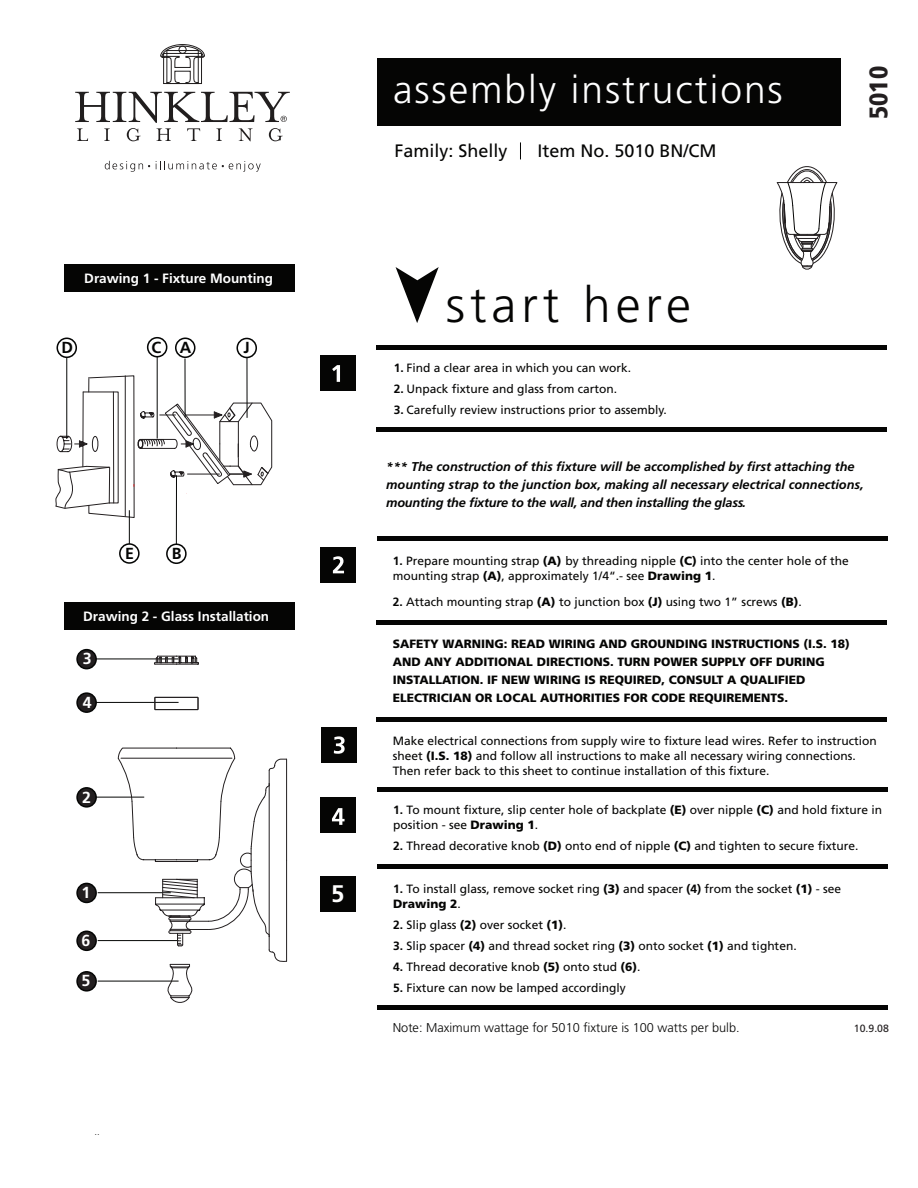
<style>
.page{position:relative;width:918px;height:1188px;background:#fff}
.page>*{position:absolute;margin:0;border:0;box-sizing:border-box;transform-origin:0 0}
.t1{font:300 49.65px "Frutiger LT Std";letter-spacing:.1em;color:#050504}
.t2{font:300 39px "Frutiger LT Std";letter-spacing:.05em;color:#fff}
.t3{font:900 condensed 25.5px "Frutiger LT Std";color:#231f20}
.t4{font:700 24px "Frutiger LT Std";color:#fff}
.t5{font:18px "Frutiger LT Std";color:#050504}
.t6{font:700 16.05px "Frutiger LT Std";color:#fff}
.t7{font:700 16.05px "Frutiger LT Std";color:#050605}
.t8{font:700 13.5px "Frutiger LT Std";color:#fff}
.t9{font:italic 700 12.75px/18px "Frutiger LT Std";color:#050504}
.t10{font:300 12.75px "Frutiger LT Std";color:#050504}
.t11{font:12px/15px "Frutiger LT Std";color:#050504}
.t12{font:900 12px/18px "Frutiger LT Std";color:#050504}
.t13{font:10.5px "Frutiger LT Std";color:#231f20}
.s1{font-weight:700}
.s2{font-weight:900}
</style>
<div class="page">
<div style="left:377px;top:58px;width:463px;height:68px;background:#050504"></div>
<svg style="left:105px;top:161px;width:45px;height:11px"></svg>
<svg style="left:156px;top:161px;width:105px;height:11px"></svg>
<svg style="left:160px;top:44px;width:45px;height:40px"></svg>
<svg style="left:75px;top:92px;width:215px;height:49px"></svg>
<svg style="left:396px;top:267px;width:43px;height:56px"></svg>
<div style="left:321px;top:356px;width:35px;height:35px;background:#050504"></div>
<svg style="left:332px;top:365px;width:8px;height:17px"></svg>
<div style="left:321px;top:727px;width:36px;height:36px;background:#050504"></div>
<div style="left:377px;top:345px;width:510px;height:5px;background:#050504"></div>
<div style="left:377px;top:427px;width:510px;height:5px;background:#050504"></div>
<div style="left:377px;top:536px;width:510px;height:5px;background:#050504"></div>
<div style="left:376px;top:620px;width:511px;height:5px;background:#050504"></div>
<div style="left:377px;top:787px;width:510px;height:5px;background:#050504"></div>
<div style="left:376px;top:717px;width:511px;height:5px;background:#050504"></div>
<div style="left:377px;top:864px;width:510px;height:5px;background:#050504"></div>
<div style="left:377px;top:1005px;width:511px;height:5px;background:#050504"></div>
<svg style="left:520px;top:142px;width:1px;height:17px"></svg>
<svg style="left:334px;top:736px;width:11px;height:18px"></svg>
<div style="left:321px;top:548px;width:35px;height:35px;background:#050504"></div>
<div style="left:321px;top:797px;width:35px;height:36px;background:#050504"></div>
<svg style="left:332px;top:808px;width:13px;height:17px"></svg>
<div style="left:321px;top:876px;width:35px;height:35px;background:#050504"></div>
<svg style="left:333px;top:556px;width:11px;height:17px"></svg>
<div style="left:64px;top:264px;width:231px;height:28px;background:#050504"></div>
<div style="left:65px;top:602px;width:230px;height:27px;background:#050504"></div>
<hr style="left:94px;top:659px;width:85px;height:1px;background:#050605">
<div style="left:77px;top:650px;width:19px;height:19px;background:#231f20;border-radius:50%"></div>
<div style="left:76px;top:649px;width:21px;height:20px;border:2px solid #050605;border-radius:50%"></div>
<hr style="left:94px;top:702px;width:85px;height:1px;background:#050605">
<div style="left:77px;top:693px;width:19px;height:19px;background:#231f20;border-radius:50%"></div>
<div style="left:76px;top:692px;width:21px;height:21px;border:2px solid #050605;border-radius:50%"></div>
<hr style="left:94px;top:797px;width:50px;height:1px;background:#050605">
<div style="left:77px;top:788px;width:19px;height:19px;background:#231f20;border-radius:50%"></div>
<div style="left:76px;top:787px;width:21px;height:21px;border:2px solid #050605;border-radius:50%"></div>
<hr style="left:98px;top:892px;width:73px;height:1px;background:#050605">
<div style="left:77px;top:883px;width:19px;height:19px;background:#231f20;border-radius:50%"></div>
<div style="left:76px;top:883px;width:21px;height:20px;border:2px solid #050605;border-radius:50%"></div>
<hr style="left:98px;top:981px;width:81px;height:1px;background:#050605">
<div style="left:77px;top:972px;width:19px;height:19px;background:#231f20;border-radius:50%"></div>
<div style="left:76px;top:971px;width:21px;height:21px;border:2px solid #050605;border-radius:50%"></div>
<hr style="left:98px;top:940px;width:81px;height:1px;background:#050605">
<div style="left:77px;top:931px;width:19px;height:19px;background:#231f20;border-radius:50%"></div>
<div style="left:76px;top:931px;width:21px;height:20px;border:2px solid #050605;border-radius:50%"></div>
<svg style="left:55px;top:375px;width:217px;height:143px"></svg>
<div style="left:175px;top:337px;width:21px;height:21px;border:2px solid #050605;border-radius:50%"></div>
<hr style="left:185px;top:358px;width:1px;height:59px;background:#050605">
<div style="left:236px;top:338px;width:21px;height:20px;border:2px solid #050605;border-radius:50%"></div>
<hr style="left:247px;top:357px;width:1px;height:61px;background:#050605">
<div style="left:166px;top:543px;width:21px;height:21px;border:2px solid #050605;border-radius:50%"></div>
<hr style="left:176px;top:475px;width:1px;height:69px;background:#050605">
<div style="left:147px;top:337px;width:20px;height:20px;border:2px solid #050605;border-radius:50%"></div>
<hr style="left:157px;top:357px;width:1px;height:82px;background:#050605">
<div style="left:57px;top:338px;width:20px;height:20px;border:2px solid #050605;border-radius:50%"></div>
<hr style="left:66px;top:357px;width:1px;height:82px;background:#050605">
<div style="left:119px;top:543px;width:21px;height:21px;border:2px solid #050605;border-radius:50%"></div>
<hr style="left:129px;top:510px;width:1px;height:34px;background:#050605">
<svg style="left:118px;top:656px;width:169px;height:347px"></svg>
<svg style="left:777px;top:166px;width:61px;height:104px"></svg>
<p class="t8" style="left:84px;top:270px;width:190px">Drawing 1 - Fixture Mounting</p>
<h3 class="t7" style="left:61px;top:338px;width:13px">D</h3>
<h3 class="t7" style="left:152px;top:338px;width:11px">C</h3>
<h3 class="t7" style="left:180px;top:338px;width:13px">A</h3>
<h3 class="t7" style="left:244px;top:338px;width:8px">J</h3>
<h3 class="t7" style="left:125px;top:544px;width:10px">E</h3>
<h3 class="t7" style="left:172px;top:544px;width:11px">B</h3>
<p class="t8" style="left:83px;top:608px;width:188px">Drawing 2 - Glass Installation</p>
<h3 class="t6" style="left:83px;top:649px;width:10px">3</h3>
<h3 class="t6" style="left:83px;top:693px;width:10px">4</h3>
<h3 class="t6" style="left:82px;top:788px;width:10px">2</h3>
<h3 class="t6" style="left:82px;top:883px;width:10px">1</h3>
<h3 class="t6" style="left:82px;top:931px;width:10px">6</h3>
<h3 class="t6" style="left:82px;top:971px;width:10px">5</h3>
<h2 class="t2" style="left:393px;top:68px;width:391px">assembly instructions</h2>
<h3 class="t5" style="left:394px;top:140px;width:115px">Family: Shelly</h3>
<h3 class="t5" style="left:537px;top:140px;width:181px">Item No. 5010 BN/CM</h3>
<h3 class="t3" style="left:863px;top:119px;width:55px;rotate:-90deg">5010</h3>
<h3 class="t4" style="left:331px;top:879px;width:15px">5</h3>
<h1 class="t1" style="left:446px;top:277px;width:247px">start here</h1>
<p class="t11" style="left:394px;top:361px;width:239px"><span class="s1">1.</span> Find a clear area in which you can work.</p>
<p class="t11" style="left:394px;top:382px;width:225px"><span class="s1">2.</span> Unpack fixture and glass from carton.</p>
<p class="t11" style="left:394px;top:403px;width:275px"><span class="s1">3.</span> Carefully review instructions prior to assembly.</p>
<p class="t9" style="left:386px;top:457px;width:479px">*** The construction of this fixture will be accomplished by first attaching the mounting strap to the junction box, making all necessary electrical connections, mounting the fixture to the wall, and then installing the glass.</p>
<p class="t11" style="left:393px;top:554px;width:457px"><span class="s1">1.</span> Prepare mounting strap <span class="s2">(A)</span> by threading nipple <span class="s2">(C)</span> into the center hole of the mounting strap <span class="s2">(A)</span>, approximately 1/4“.- see <span class="s2">Drawing 1</span>.</p>
<p class="t11" style="left:393px;top:594px;width:410px"><span class="s1">2.</span> Attach mounting strap <span class="s2">(A)</span> to junction box <span class="s2">(J)</span> using two 1” screws <span class="s2">(B)</span>.</p>
<p class="t12" style="left:393px;top:635px;width:459px">SAFETY WARNING: READ WIRING AND GROUNDING INSTRUCTIONS (I.S. 18)<br>AND ANY ADDITIONAL DIRECTIONS. TURN POWER SUPPLY OFF DURING INSTALLATION. IF NEW WIRING IS REQUIRED, CONSULT A QUALIFIED ELECTRICIAN OR LOCAL AUTHORITIES FOR CODE REQUIREMENTS.</p>
<p class="t11" style="left:393px;top:733px;width:486px">Make electrical connections from supply wire to fixture lead wires. Refer to instruction sheet <span class="s2">(I.S. 18)</span> and follow all instructions to make all necessary wiring connections.<br>Then refer back to this sheet to continue installation of this fixture.</p>
<p class="t11" style="left:393px;top:802px;width:490px"><span class="s1">1.</span> To mount fixture, slip center hole of backplate <span class="s2">(E)</span> over nipple <span class="s2">(C)</span> and hold fixture in position - see <span class="s2">Drawing 1</span>.</p>
<p class="t11" style="left:393px;top:838px;width:467px"><span class="s1">2.</span> Thread decorative knob <span class="s2">(D)</span> onto end of nipple <span class="s2">(C)</span> and tighten to secure fixture.</p>
<p class="t11" style="left:393px;top:881px;width:449px"><span class="s1">1.</span> To install glass, remove socket ring <span class="s2">(3)</span> and spacer <span class="s1">(4)</span> from the socket <span class="s2">(1)</span> - see<br><span class="s2">Drawing 2</span>.</p>
<p class="t11" style="left:393px;top:917px;width:175px"><span class="s1">2.</span> Slip glass <span class="s2">(2)</span> over socket <span class="s2">(1)</span>.</p>
<p class="t11" style="left:393px;top:938px;width:405px"><span class="s1">3.</span> Slip spacer <span class="s2">(4)</span> and thread socket ring <span class="s2">(3)</span> onto socket <span class="s2">(1)</span> and tighten.</p>
<p class="t11" style="left:393px;top:959px;width:249px"><span class="s1">4.</span> Thread decorative knob <span class="s2">(5)</span> onto stud <span class="s2">(6)</span>.</p>
<p class="t11" style="left:393px;top:980px;width:234px"><span class="s1">5.</span> Fixture can now be lamped accordingly</p>
<p class="t10" style="left:393px;top:1021px;width:348px">Note: Maximum wattage for 5010 fixture is 100 watts per bulb.</p>
<p class="t13" style="left:854px;top:1023px;width:37px">10.9.08</p>
</div>
